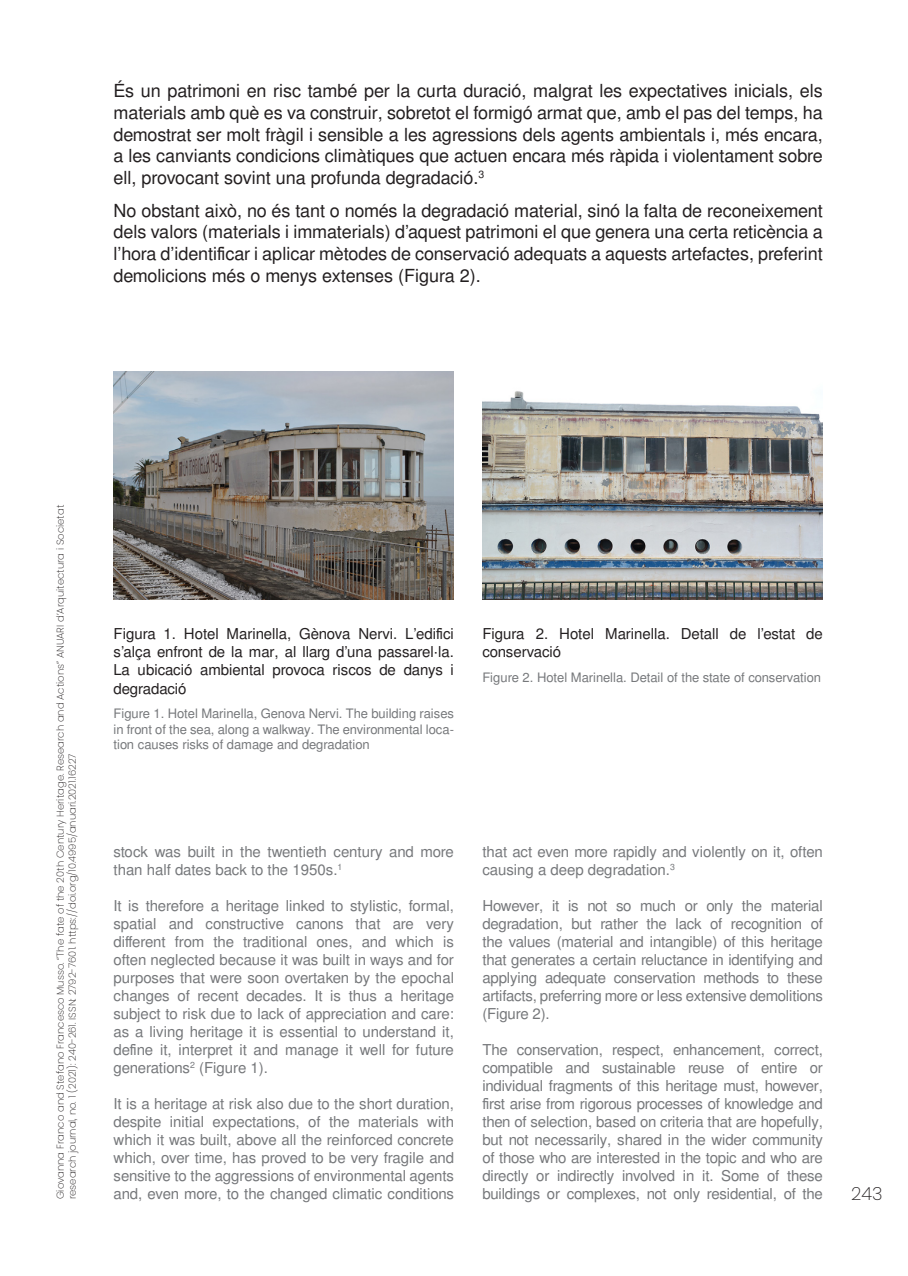
<style>
.page{position:relative;width:908px;height:1276px;background:#fff}
.page>*{position:absolute;margin:0;border:0;box-sizing:border-box;transform-origin:0 0}
.val_cos_de_text{font:18px/21.6px "Free Sans";letter-spacing:-.01em;color:#231f20;text-align:justify}
.t1{font:200 18px "Poppins";color:#231f20}
.eng_text{font:15px/18px "Free Sans";letter-spacing:-.01em;color:#76787b;text-align:justify}
.val_cos_de_text-2{font:15px/18px "Free Sans";letter-spacing:-.005em;color:#231f20;text-align:justify}
.val_cos_de_text-3{font:13px/15.6px "Free Sans";letter-spacing:-.01em;color:#76787b;text-align:justify}
.t2{font:200 10px/12px "Poppins";color:#231f20}
</style>
<div class="page">
<img style="left:113px;top:371px;width:341px;height:228px">
<img style="left:482px;top:391px;width:340px;height:208px">
<p class="val_cos_de_text" style="left:113px;top:81px;width:710px">És un patrimoni en risc també per la curta duració, malgrat les expectatives inicials, els materials amb què es va construir, sobretot el formigó armat que, amb el pas del temps, ha demostrat ser molt fràgil i sensible a les agressions dels agents ambientals i, més encara, a les canviants condicions climàtiques que actuen encara més ràpida i violentament sobre ell, provocant sovint una profunda degradació.<sup>3</sup></p>
<p class="val_cos_de_text" style="left:113px;top:201px;width:710px">No obstant això, no és tant o només la degradació material, sinó la falta de reconeixement dels valors (materials i immaterials) d’aquest patrimoni el que genera una certa reticència a l’hora d’identificar i aplicar mètodes de conservació adequats a aquests artefactes, preferint demolicions més o menys extenses (Figura 2).</p>
<p class="t2" style="left:54px;top:1199px;width:696px;rotate:-90deg">Giovanna Franco and Stefano Francesco Musso. “The fate of the 20th Century Heritage. Research and Actions” ANUARI d’Arquitectura i Societat research journal, no. 1 (2021): 240-261. ISSN: 2792-7601. https://doi.org/10.4995/anuari.2021.16227</p>
<p class="val_cos_de_text-2" style="left:113px;top:626px;width:342px">Figura 1. Hotel Marinella, Gènova Nervi. L’edifici s’alça enfront de la mar, al llarg d’una passarel·la.<br>La ubicació ambiental provoca riscos de danys i degradació</p>
<p class="val_cos_de_text-2" style="left:482px;top:626px;width:342px">Figura 2. Hotel Marinella. Detall de l’estat de conservació</p>
<p class="val_cos_de_text-3" style="left:482px;top:670px;width:340px">Figure 2. Hotel Marinella. Detail of the state of conservation</p>
<p class="val_cos_de_text-3" style="left:113px;top:706px;width:342px">Figure 1. Hotel Marinella, Genova Nervi. The building raises in front of the sea, along a walkway. The environmental loca&shy;tion causes risks of damage and degradation</p>
<p class="eng_text" style="left:113px;top:844px;width:342px">stock was built in the twentieth century and more than half dates back to the 1950s.<sup>1</sup></p>
<p class="eng_text" style="left:113px;top:898px;width:342px">It is therefore a heritage linked to stylistic, formal, spatial and constructive canons that are very different from the traditional ones, and which is often neglected because it was built in ways and for purposes that were soon overtaken by the epochal changes of recent decades. It is thus a heritage subject to risk due to lack of appreciation and care: as a living heritage it is essential to understand it, define it, interpret it and manage it well for future generations<sup>2</sup> (Figure 1).</p>
<p class="eng_text" style="left:113px;top:1096px;width:342px">It is a heritage at risk also due to the short duration, despite initial expectations, of the materials with which it was built, above all the reinforced concrete which, over time, has proved to be very fragile and sensitive to the aggressions of environmental agents and, even more, to the changed climatic conditions</p>
<p class="eng_text" style="left:482px;top:844px;width:342px">that act even more rapidly and violently on it, often causing a deep degradation.<sup>3</sup></p>
<p class="eng_text" style="left:482px;top:898px;width:342px">However, it is not so much or only the material degradation, but rather the lack of recognition of the values (material and intangible) of this heritage that generates a certain reluctance in identifying and applying adequate conservation methods to these artifacts, preferring more or less extensive demolitions (Figure 2).</p>
<p class="eng_text" style="left:482px;top:1042px;width:342px">The conservation, respect, enhancement, correct, compatible and sustainable reuse of entire or individual fragments of this heritage must, however, first arise from rigorous processes of knowledge and then of selection, based on criteria that are hopefully, but not necessarily, shared in the wider community of those who are interested in the topic and who are directly or indirectly involved in it. Some of these buildings or complexes, not only residential, of the</p>
<p class="t1" style="left:850px;top:1183px;width:33px">243</p>
</div>
